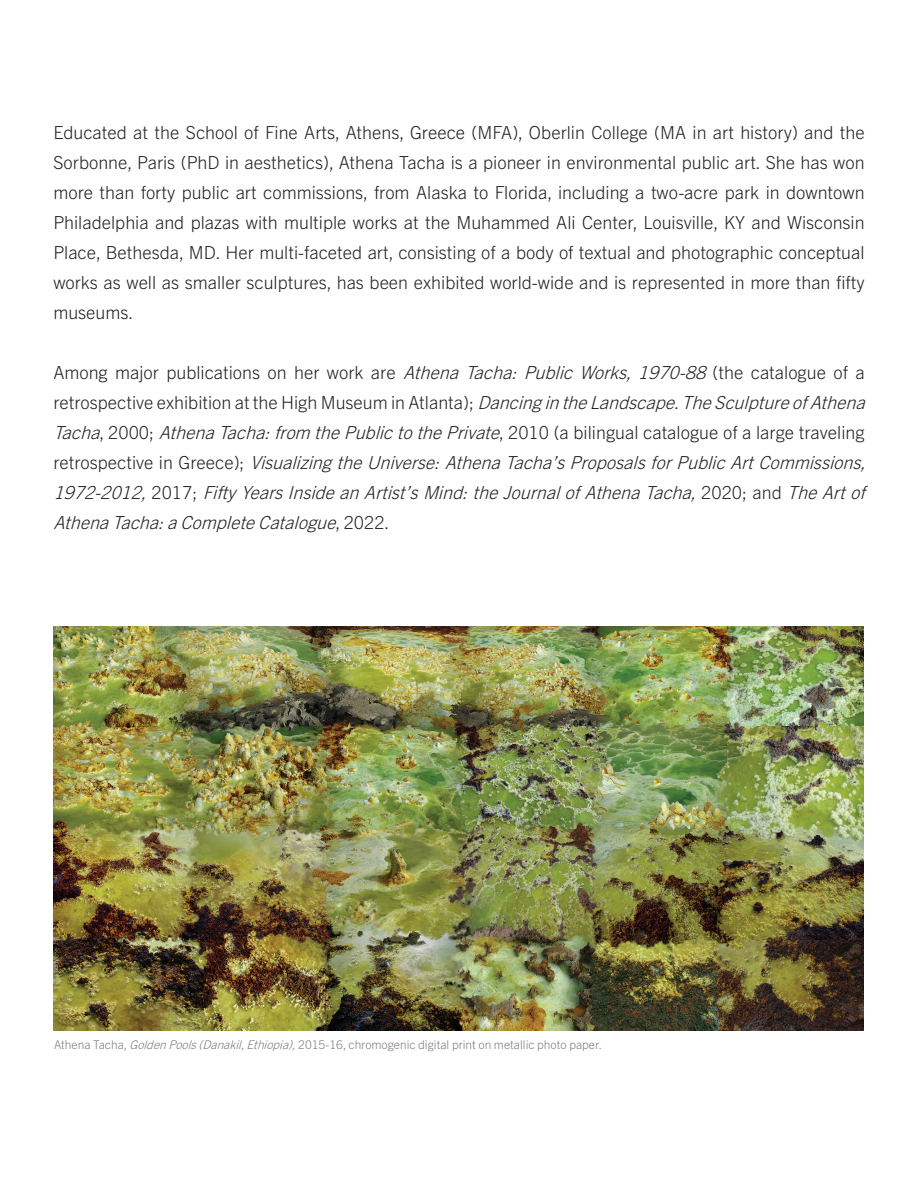
<style>
.page{position:relative;width:918px;height:1188px;background:#fff}
.page>*{position:absolute;margin:0;border:0;box-sizing:border-box;transform-origin:0 0}
.t1{font:300 18px/30px "Trade Gothic Next LT Pro";color:#231f20;text-align:justify}
.t2{font:italic 300 18px/30px "Trade Gothic Next LT Pro";color:#231f20}
.t3{font:300 12px "Trade Gothic Next LT Pro";color:#7a7c7f}
.s1{font-style:normal}
.s2{font-style:italic}
</style>
<div class="page">
<img style="left:53px;top:627px;width:811px;height:404px">
<p class="t1" style="left:53px;top:116px;width:813px">Educated at the School of Fine Arts, Athens, Greece (MFA), Oberlin College (MA in art history) and the Sorbonne, Paris (PhD in aesthetics), Athena Tacha is a pioneer in environmental public art. She has won more than forty public art commissions, from Alaska to Florida, including a two-acre park in downtown Philadelphia and plazas with multiple works at the Muhammed Ali Center, Louisville, KY and Wisconsin Place, Bethesda, MD. Her multi-faceted art, consisting of a body of textual and photographic conceptual works as well as smaller sculptures, has been exhibited world-wide and is represented in more than fifty museums.</p>
<p class="t2" style="left:53px;top:356px;width:820px"><span class="s1">Among major publications on her work are</span> Athena Tacha: Public Works,1970-88 <span class="s1">(the catalogue of a retrospective exhibition at the High Museum in Atlanta);</span> DancingintheLandscape.TheSculptureofAthena Tacha<span class="s1">, 2000;</span> AthenaTacha:from thePublictothePrivate<span class="s1">, 2010 (a bilingual catalogue of a large traveling r e t r o s p e c t i v e i n G r e e c e ) ;</span> VisualizingtheUniverse:AthenaTacha’sProposalsforPublicArtCommissions, 1972-2012,<span class="s1">2 0 1 7 ;</span> FiftyYearsInsideanArtist’sMind:theJournalofAthenaTacha,<span class="s1">2 0 2 0 ; a n d</span> TheArtof AthenaTacha:aCompleteCatalogue<span class="s1">, 2 0 2 2 .</span></p>
<p class="t3" style="left:54px;top:1036px;width:550px">Athena Tacha, <span class="s2">GoldenPools(Danakil,Ethiopia),</span>2015-16, chromogenic digital print on metallic photo paper.</p>
</div>
